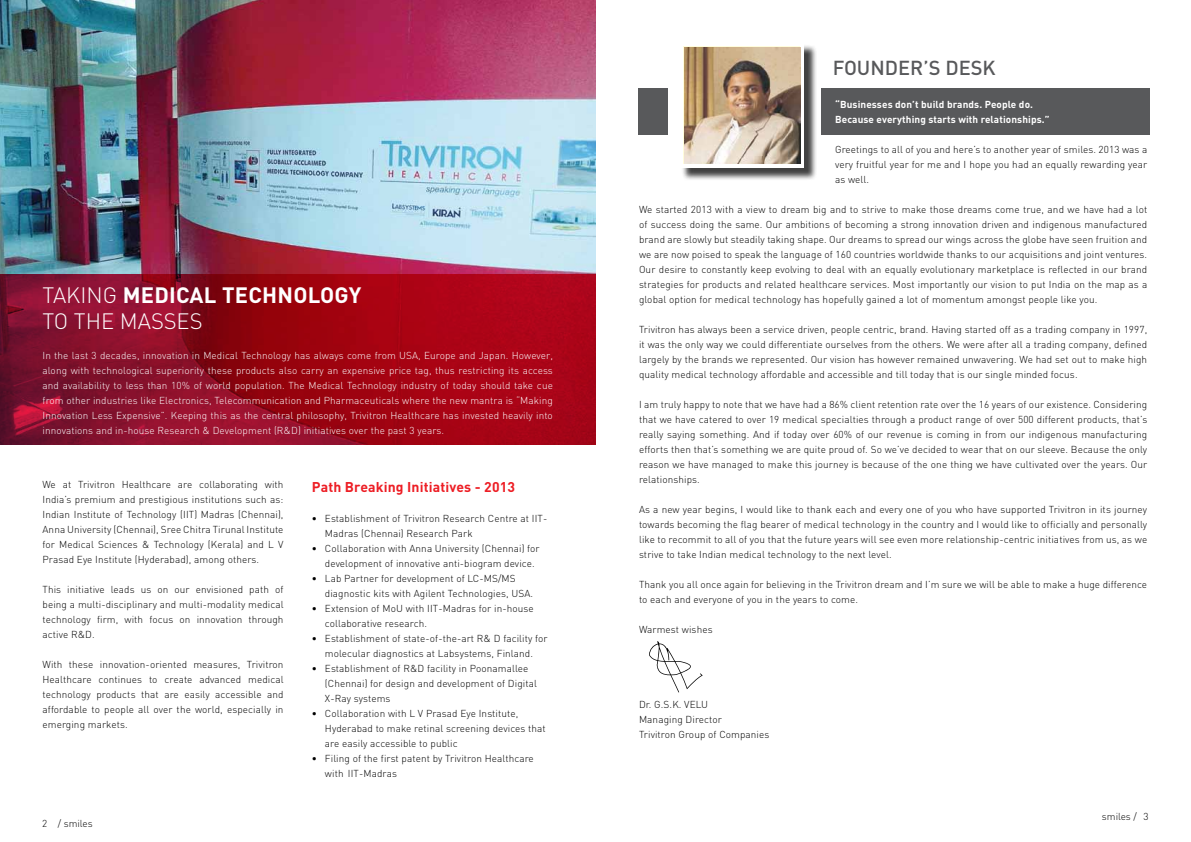
<style>
.page{position:relative;width:1191px;height:842px;background:#fff}
.page>*{position:absolute;margin:0;border:0;box-sizing:border-box;transform-origin:0 0}
.t1{font:300 22px/26.4px "DIN";color:#fff}
.t2{font:500 20px "DIN";color:#58595b}
.t3{font:700 14px "DIN";letter-spacing:.01em;color:#ed1d24}
.t4{font:300 10px/15px "DIN";letter-spacing:.01em;color:#000}
.t5{font:300 10px/15px "DIN";letter-spacing:.01em;color:#fff;text-align:justify}
.t6{font:700 10px/15px "DIN";letter-spacing:.01em;color:#fff}
.s1{font-weight:700}
.s2{font-weight:500}
</style>
<div class="page">
<img style="left:0;top:0;width:595px;height:275px">
<svg style="left:0;top:275px;width:595px;height:170px;background:#97081d"></svg>
<div style="left:681px;top:44px;width:136px;height:137px;background:#000;opacity:.75"></div>
<svg style="left:681px;top:44px;width:123px;height:124px"></svg>
<img style="left:684px;top:47px;width:116px;height:117px">
<div style="left:638px;top:89px;width:30px;height:46px;background:#58595b"></div>
<div style="left:821px;top:89px;width:328px;height:46px;background:#58595b"></div>
<svg style="left:649px;top:641px;width:53px;height:51px"></svg>
<h1 class="t1" style="left:43px;top:281px;width:320px">TAKING <span class="s1">MEDICAL TECHNOLOGY<br></span>TO THE MASSES</h1>
<p class="t5" style="left:43px;top:348px;width:512px">In the last 3 decades, innovation in Medical Technology has always come from USA, Europe and Japan. However, along with technological superiority these products also carry an expensive price tag, thus restricting its access and availability to less than 10% of world population. The Medical Technology industry of today should take cue from other industries like Electronics, Telecommunication and Pharmaceuticals where the new mantra is “Making Innovation Less Expensive”. Keeping this as the central philosophy, Trivitron Healthcare has invested heavily into innovations and in-house Research &amp; Development (R&amp;D) initiatives over the past 3 years.</p>
<p class="t4" style="left:43px;top:477px;width:242px;text-align:justify">We at Trivitron Healthcare are collaborating with India’s premium and prestigious institutions such as:<br>Indian Institute of Technology (IIT) Madras (Chennai), Anna University (Chennai), Sree Chitra Tirunal Institute for Medical Sciences &amp; Technology (Kerala) and L V Prasad Eye Institute (Hyderabad), among others.</p>
<p class="t4" style="left:43px;top:582px;width:242px;text-align:justify">This initiative leads us on our envisioned path of being a multi-disciplinary and multi-modality medical technology firm, with focus on innovation through active R&amp;D.</p>
<p class="t4" style="left:43px;top:657px;width:242px;text-align:justify">With these innovation-oriented measures, Trivitron Healthcare continues to create advanced medical technology products that are easily accessible and affordable to people all over the world, especially in emerging markets.</p>
<p class="t4" style="left:42px;top:815px;width:52px">2 / smiles</p>
<h3 class="t3" style="left:312px;top:477px;width:205px">Path Breaking Initiatives - 2013</h3>
<p class="t4" style="left:325px;top:510px;width:224px;text-indent:-13px"><span class="s2">•</span> Establishment of Trivitron Research Centre at IIT-<br>Madras (Chennai) Research Park</p>
<p class="t4" style="left:325px;top:540px;width:216px;text-indent:-13px"><span class="s2">•</span> Collaboration with Anna University (Chennai) for development of innovative anti-biogram device.</p>
<p class="t4" style="left:325px;top:570px;width:210px;text-indent:-13px"><span class="s2">•</span> Lab Partner for development of LC-MS/MS diagnostic kits with Agilent Technologies, USA.</p>
<p class="t4" style="left:325px;top:600px;width:210px;text-indent:-13px"><span class="s2">•</span> Extension of MoU with IIT-Madras for in-house collaborative research.</p>
<p class="t4" style="left:312px;top:630px;width:237px;text-align:center"><span class="s2">•</span> Establishment of state-of-the-art R&amp; D facility for molecular diagnostics at Labsystems, Finland.</p>
<p class="t4" style="left:325px;top:660px;width:213px;text-indent:-13px"><span class="s2">•</span> Establishment of R&amp;D facility in Poonamallee (Chennai) for design and development of Digital<br>X-Ray systems</p>
<p class="t4" style="left:325px;top:705px;width:222px;text-indent:-13px"><span class="s2">•</span> Collaboration with L V Prasad Eye Institute,<br>Hyderabad to make retinal screening devices that are easily accessible to public</p>
<p class="t4" style="left:325px;top:750px;width:210px;text-indent:-13px"><span class="s2">•</span> Filing of the first patent by Trivitron Healthcare with IIT-Madras</p>
<h2 class="t2" style="left:832px;top:55px;width:164px">FOUNDER’S DESK</h2>
<p class="t6" style="left:835px;top:96px;width:216px">“Businesses don’t build brands. People do.<br>Because everything starts with relationships.”</p>
<p class="t4" style="left:835px;top:142px;width:314px;text-align:justify">Greetings to all of you and here’s to another year of smiles. 2013 was a very fruitful year for me and I hope you had an equally rewarding year as well.</p>
<p class="t4" style="left:639px;top:202px;width:510px;text-align:justify">We started 2013 with a view to dream big and to strive to make those dreams come true, and we have had a lot of success doing the same. Our ambitions of becoming a strong innovation driven and indigenous manufactured brand are slowly but steadily taking shape. Our dreams to spread our wings across the globe have seen fruition and we are now poised to speak the language of 160 countries worldwide thanks to our acquisitions and joint ventures.<br>Our desire to constantly keep evolving to deal with an equally evolutionary marketplace is reflected in our brand strategies for products and related healthcare services. Most importantly our vision to put India on the map as a global option for medical technology has hopefully gained a lot of momentum amongst people like you.</p>
<p class="t4" style="left:639px;top:322px;width:510px;text-align:justify">Trivitron has always been a service driven, people centric, brand. Having started off as a trading company in 1997, it was the only way we could differentiate ourselves from the others. We were after all a trading company, defined largely by the brands we represented. Our vision has however remained unwavering. We had set out to make high quality medical technology affordable and accessible and till today that is our single minded focus.</p>
<p class="t4" style="left:639px;top:397px;width:510px;text-align:justify">I am truly happy to note that we have had a 86% client retention rate over the 16 years of our existence. Considering that we have catered to over 19 medical specialties through a product range of over 500 different products, that’s really saying something. And if today over 60% of our revenue is coming in from our indigenous manufacturing efforts then that’s something we are quite proud of. So we’ve decided to wear that on our sleeve. Because the only reason we have managed to make this journey is because of the one thing we have cultivated over the years. Our relationships.</p>
<p class="t4" style="left:639px;top:502px;width:509px;text-align:justify">As a new year begins, I would like to thank each and every one of you who have supported Trivitron in its journey towards becoming the flag bearer of medical technology in the country and I would like to officially and personally like to recommit to all of you that the future years will see even more relationship-centric initiatives from us, as we strive to take Indian medical technology to the next level.</p>
<p class="t4" style="left:639px;top:577px;width:509px">Thank you all once again for believing in the Trivitron dream and I’m sure we will be able to make a huge difference to each and everyone of you in the years to come.</p>
<p class="t4" style="left:639px;top:622px;width:75px">Warmest wishes</p>
<p class="t4" style="left:639px;top:697px;width:132px">Dr. G.S.K. VELU<br>Managing Director<br>Trivitron Group of Companies</p>
<p class="t4" style="left:1102px;top:808px;width:48px">smiles / 3</p>
</div>
